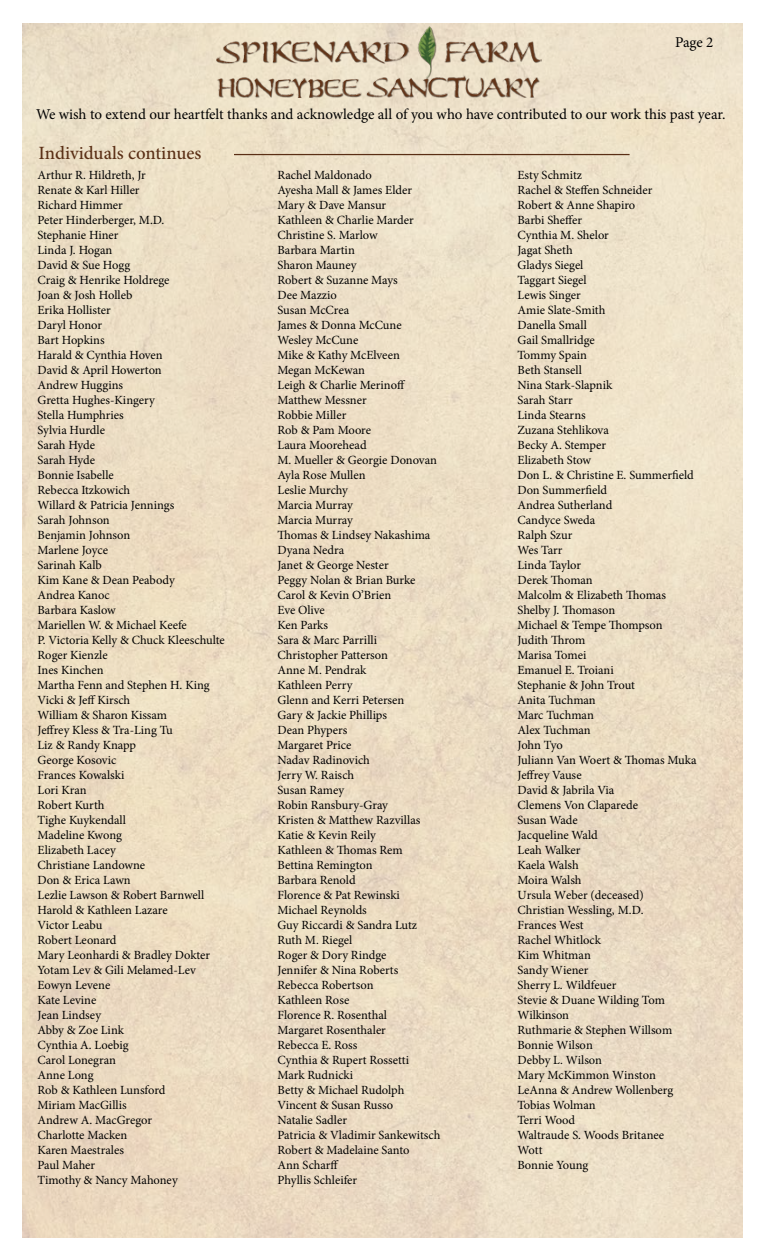
<style>
.page{position:relative;width:765px;height:1260px;background:#fff}
.page>*{position:absolute;margin:0;border:0;box-sizing:border-box;transform-origin:0 0}
.t1{font:500 18.75px "Minion Pro";color:#5a2f15}
.t2{font:15px "Minion Pro";letter-spacing:-.005em;color:#000}
.t3{font:12.5px/15px "Minion Pro";color:#000}
</style>
<div class="page">
<img style="left:23px;top:23px;width:719px;height:1215px">
<img style="left:216px;top:26px;width:325px;height:72px">
<hr style="left:234px;top:154px;width:396px;height:1px;background:#5a2f15">
<p class="t2" style="left:675px;top:32px;width:40px">Page 2</p>
<p class="t2" style="left:36px;top:104px;width:691px">We wish to extend our heartfelt thanks and acknowledge all of you who have contributed to our work this past year.</p>
<h1 class="t1" style="left:39px;top:140px;width:164px">Individuals continues</h1>
<p class="t3" style="left:38px;top:168px;width:189px">Arthur R. Hildreth, Jr<br>Renate &amp; Karl Hiller<br>Richard Himmer<br>Peter Hinderberger, M.D.<br>Stephanie Hiner<br>Linda J. Hogan<br>David &amp; Sue Hogg<br>Craig &amp; Henrike Holdrege<br>Joan &amp; Josh Holleb<br>Erika Hollister<br>Daryl Honor<br>Bart Hopkins<br>Harald &amp; Cynthia Hoven<br>David &amp; April Howerton<br>Andrew Huggins<br>Gretta Hughes-Kingery<br>Stella Humphries<br>Sylvia Hurdle<br>Sarah Hyde<br>Sarah Hyde<br>Bonnie Isabelle<br>Rebecca Itzkowich<br>Willard &amp; Patricia Jennings<br>Sarah Johnson<br>Benjamin Johnson<br>Marlene Joyce<br>Sarinah Kalb<br>Kim Kane &amp; Dean Peabody<br>Andrea Kanoc<br>Barbara Kaslow<br>Mariellen W. &amp; Michael Keefe<br>P. Victoria Kelly &amp; Chuck Kleeschulte<br>Roger Kienzle<br>Ines Kinchen<br>Martha Fenn and Stephen H. King<br>Vicki &amp; Jeff Kirsch<br>William &amp; Sharon Kissam<br>Jeffrey Kless &amp; Tra-Ling Tu<br>Liz &amp; Randy Knapp<br>George Kosovic<br>Frances Kowalski<br>Lori Kran<br>Robert Kurth<br>Tighe Kuykendall<br>Madeline Kwong<br>Elizabeth Lacey<br>Christiane Landowne<br>Don &amp; Erica Lawn<br>Lezlie Lawson &amp; Robert Barnwell<br>Harold &amp; Kathleen Lazare<br>Victor Leabu<br>Robert Leonard<br>Mary Leonhardi &amp; Bradley Dokter<br>Yotam Lev &amp; Gili Melamed-Lev<br>Eowyn Levene<br>Kate Levine<br>Jean Lindsey<br>Abby &amp; Zoe Link<br>Cynthia A. Loebig<br>Carol Lonegran<br>Anne Long<br>Rob &amp; Kathleen Lunsford<br>Miriam MacGillis<br>Andrew A. MacGregor<br>Charlotte Macken<br>Karen Maestrales<br>Paul Maher<br>Timothy &amp; Nancy Mahoney</p>
<p class="t3" style="left:278px;top:168px;width:164px">Rachel Maldonado<br>Ayesha Mall &amp; James Elder<br>Mary &amp; Dave Mansur<br>Kathleen &amp; Charlie Marder<br>Christine S. Marlow<br>Barbara Martin<br>Sharon Mauney<br>Robert &amp; Suzanne Mays<br>Dee Mazzio<br>Susan McCrea<br>James &amp; Donna McCune<br>Wesley McCune<br>Mike &amp; Kathy McElveen<br>Megan McKewan<br>Leigh &amp; Charlie Merinoff<br>Matthew Messner<br>Robbie Miller<br>Rob &amp; Pam Moore<br>Laura Moorehead<br>M. Mueller &amp; Georgie Donovan<br>Ayla Rose Mullen<br>Leslie Murchy<br>Marcia Murray<br>Marcia Murray<br>Thomas &amp; Lindsey Nakashima<br>Dyana Nedra<br>Janet &amp; George Nester<br>Peggy Nolan &amp; Brian Burke<br>Carol &amp; Kevin O’Brien<br>Eve Olive<br>Ken Parks<br>Sara &amp; Marc Parrilli<br>Christopher Patterson<br>Anne M. Pendrak<br>Kathleen Perry<br>Glenn and Kerri Petersen<br>Gary &amp; Jackie Phillips<br>Dean Phypers<br>Margaret Price<br>Nadav Radinovich<br>Jerry W. Raisch<br>Susan Ramey<br>Robin Ransbury-Gray<br>Kristen &amp; Matthew Razvillas<br>Katie &amp; Kevin Reily<br>Kathleen &amp; Thomas Rem<br>Bettina Remington<br>Barbara Renold<br>Florence &amp; Pat Rewinski<br>Michael Reynolds<br>Guy Riccardi &amp; Sandra Lutz<br>Ruth M. Riegel<br>Roger &amp; Dory Rindge<br>Jennifer &amp; Nina Roberts<br>Rebecca Robertson<br>Kathleen Rose<br>Florence R. Rosenthal<br>Margaret Rosenthaler<br>Rebecca E. Ross<br>Cynthia &amp; Rupert Rossetti<br>Mark Rudnicki<br>Betty &amp; Michael Rudolph<br>Vincent &amp; Susan Russo<br>Natalie Sadler<br>Patricia &amp; Vladimir Sankewitsch<br>Robert &amp; Madelaine Santo<br>Ann Scharff<br>Phyllis Schleifer</p>
<p class="t3" style="left:518px;top:168px;width:181px">Esty Schmitz<br>Rachel &amp; Steffen Schneider<br>Robert &amp; Anne Shapiro<br>Barbi Sheffer<br>Cynthia M. Shelor<br>Jagat Sheth<br>Gladys Siegel<br>Taggart Siegel<br>Lewis Singer<br>Amie Slate-Smith<br>Danella Small<br>Gail Smallridge<br>Tommy Spain<br>Beth Stansell<br>Nina Stark-Slapnik<br>Sarah Starr<br>Linda Stearns<br>Zuzana Stehlikova<br>Becky A. Stemper<br>Elizabeth Stow<br>Don L. &amp; Christine E. Summerfield<br>Don Summerfield<br>Andrea Sutherland<br>Candyce Sweda<br>Ralph Szur<br>Wes Tarr<br>Linda Taylor<br>Derek Thoman<br>Malcolm &amp; Elizabeth Thomas<br>Shelby J. Thomason<br>Michael &amp; Tempe Thompson<br>Judith Throm<br>Marisa Tomei<br>Emanuel E. Troiani<br>Stephanie &amp; John Trout<br>Anita Tuchman<br>Marc Tuchman<br>Alex Tuchman<br>John Tyo<br>Juliann Van Woert &amp; Thomas Muka<br>Jeffrey Vause<br>David &amp; Jabrila Via<br>Clemens Von Claparede<br>Susan Wade<br>Jacqueline Wald<br>Leah Walker<br>Kaela Walsh<br>Moira Walsh<br>Ursula Weber (deceased)<br>Christian Wessling, M.D.<br>Frances West<br>Rachel Whitlock<br>Kim Whitman<br>Sandy Wiener<br>Sherry L. Wildfeuer<br>Stevie &amp; Duane Wilding Tom<br>Wilkinson<br>Ruthmarie &amp; Stephen Willsom<br>Bonnie Wilson<br>Debby L. Wilson<br>Mary McKimmon Winston<br>LeAnna &amp; Andrew Wollenberg<br>Tobias Wolman<br>Terri Wood<br>Waltraude S. Woods Britanee<br>Wott<br>Bonnie Young</p>
</div>
